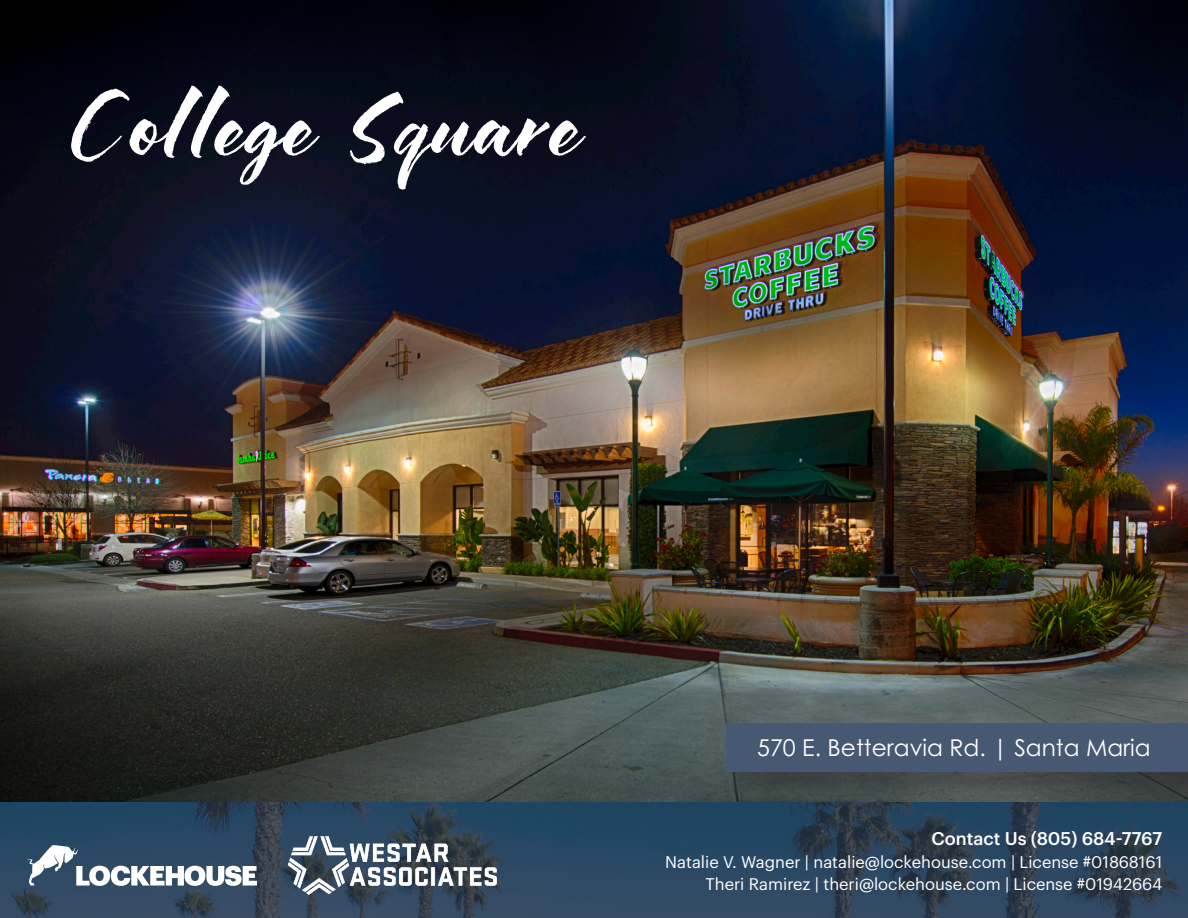
<style>
.page{position:relative;width:1188px;height:918px;background:#fff}
.page>*{position:absolute;margin:0;border:0;box-sizing:border-box;transform-origin:0 0}
.t1{font:73.35px "Hello Bloomie Script";letter-spacing:.02em;color:#fff}
.t2{font:23.25px "Century Gothic Pro";color:#fff}
.t3{font:500 18px "Graphik";color:#fff}
.t4{font:16.5px/22.5px "Graphik";color:#fff;text-align:right}
</style>
<div class="page">
<img style="left:0;top:0;width:1188px;height:802px">
<div style="left:729px;top:726px;width:459px;height:70px;background:#231f20;opacity:.3"></div>
<div style="left:727px;top:724px;width:461px;height:48px;background:#475972"></div>
<img style="left:0;top:802px;width:1188px;height:116px">
<svg style="left:27px;top:845px;width:230px;height:41px"></svg>
<img style="left:283px;top:831px;width:219px;height:69px">
<h1 class="t1" style="left:69px;top:85px;width:511px">C ollege Square</h1>
<h2 class="t2" style="left:757px;top:734px;width:395px">570 E. Betteravia Rd. | Santa Maria</h2>
<p class="t3" style="left:931px;top:825px;width:232px">Contact Us (805) 684-7767</p>
<p class="t4" style="left:665px;top:849px;width:498px">Natalie V. Wagner | natalie@lockehouse.com | License #01868161<br>Theri Ramirez | theri@lockehouse.com | License #01942664</p>
</div>
